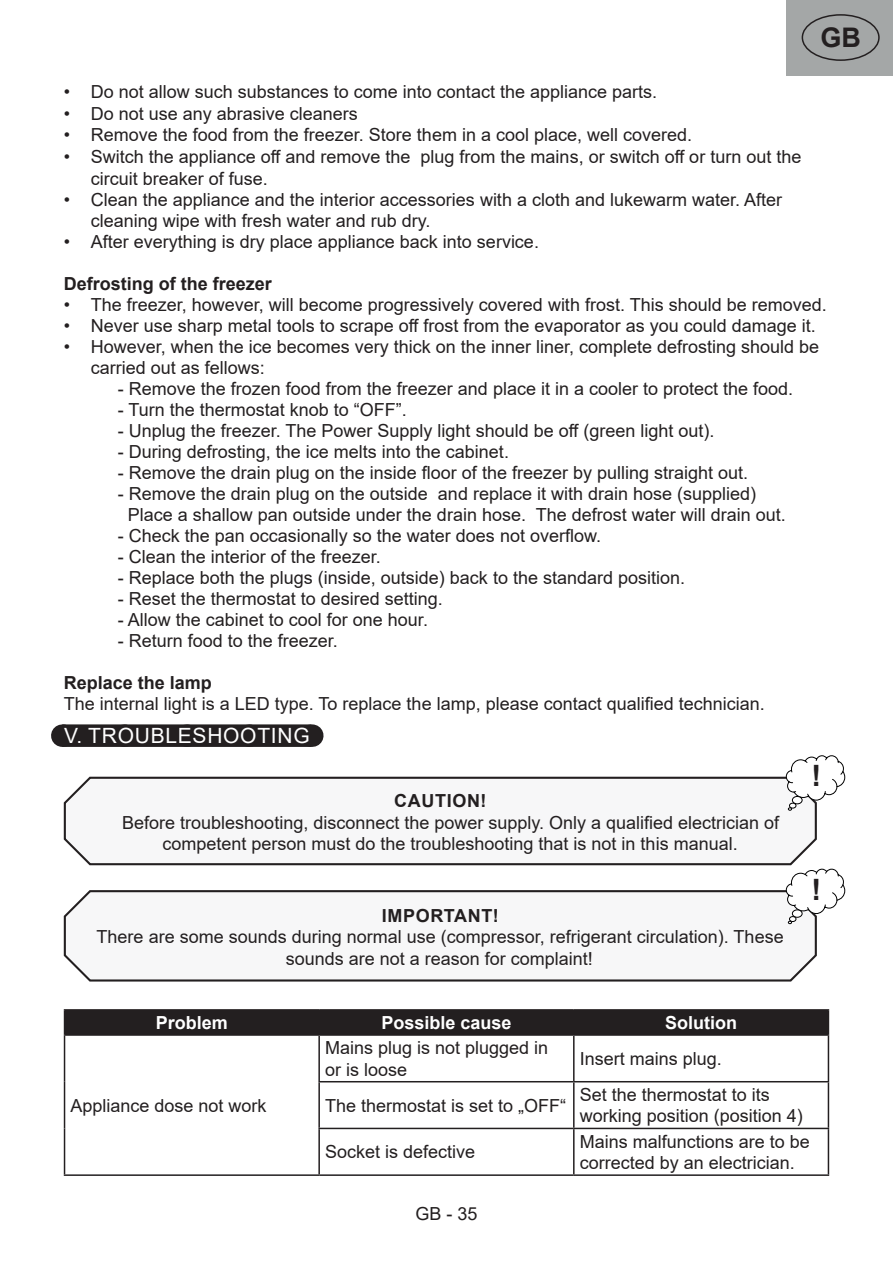
<style>
.page{position:relative;width:893px;height:1263px;background:#fff}
.page>*{position:absolute;margin:0;border:0;box-sizing:border-box;transform-origin:0 0}
.Normální{font:700 29.4px "Arial";color:#231f20}
.t1{font:700 27px "Arial";color:#231f20}
.Grafický_nadpis_ETA{font:21px "Arial";letter-spacing:.035em;color:#fff}
.t2{font:18px/21.6px "Arial";color:#231f20}
.t3{font:700 18px "Arial";color:#231f20}
.t4{font:700 18px "Arial";color:#fff}
.t5{font:700 18px "Arial";letter-spacing:.035em;color:#231f20}
</style>
<div class="page">
<div style="left:787px;top:0;width:106px;height:75px;background:#a4a7a7"></div>
<div style="left:802px;top:14px;width:78px;height:47px;border:2px solid #231f20;border-radius:50%"></div>
<div style="left:62px;top:724px;width:249px;height:23px;background:#231f20"></div>
<svg style="left:125px;top:724px;width:155px;height:23px"></svg>
<svg style="left:311px;top:724px;width:1px;height:23px"></svg>
<svg style="left:63px;top:775px;width:754px;height:91px"></svg>
<svg style="left:786px;top:755px;width:59px;height:55px"></svg>
<svg style="left:63px;top:888px;width:754px;height:94px"></svg>
<svg style="left:786px;top:869px;width:59px;height:55px"></svg>
<hr style="left:64px;top:1009px;width:255px;height:2px;background:#231f20">
<hr style="left:319px;top:1009px;width:255px;height:2px;background:#231f20">
<hr style="left:574px;top:1009px;width:255px;height:2px;background:#231f20">
<div style="left:64px;top:1010px;width:765px;height:24px;background:#231f20"></div>
<hr style="left:64px;top:1034px;width:255px;height:2px;background:#231f20">
<hr style="left:64px;top:1036px;width:1px;height:46px;background:#231f20">
<hr style="left:319px;top:1034px;width:255px;height:2px;background:#231f20">
<hr style="left:318px;top:1036px;width:2px;height:45px;background:#231f20">
<hr style="left:574px;top:1034px;width:255px;height:2px;background:#231f20">
<hr style="left:573px;top:1036px;width:2px;height:45px;background:#231f20">
<hr style="left:828px;top:1036px;width:1px;height:45px;background:#231f20">
<hr style="left:64px;top:1082px;width:1px;height:46px;background:#231f20">
<hr style="left:318px;top:1081px;width:256px;height:1px;background:#231f20">
<hr style="left:318px;top:1082px;width:2px;height:46px;background:#231f20">
<hr style="left:574px;top:1081px;width:255px;height:1px;background:#231f20">
<hr style="left:573px;top:1082px;width:2px;height:46px;background:#231f20">
<hr style="left:828px;top:1082px;width:1px;height:46px;background:#231f20">
<hr style="left:64px;top:1128px;width:1px;height:46px;background:#231f20">
<hr style="left:318px;top:1128px;width:256px;height:1px;background:#231f20">
<hr style="left:318px;top:1129px;width:2px;height:45px;background:#231f20">
<hr style="left:574px;top:1128px;width:255px;height:1px;background:#231f20">
<hr style="left:573px;top:1129px;width:2px;height:45px;background:#231f20">
<hr style="left:828px;top:1129px;width:1px;height:45px;background:#231f20">
<hr style="left:64px;top:1174px;width:255px;height:2px;background:#231f20">
<hr style="left:319px;top:1174px;width:255px;height:2px;background:#231f20">
<hr style="left:574px;top:1174px;width:255px;height:2px;background:#231f20">
<h2 class="t1" style="left:820px;top:18px;width:42px">GB</h2>
<p class="t2" style="left:64px;top:81px;width:595px">• Do not allow such substances to come into contact the appliance parts.</p>
<p class="t2" style="left:64px;top:103px;width:296px">• Do not use any abrasive cleaners</p>
<p class="t2" style="left:64px;top:124px;width:630px">• Remove the food from the freezer. Store them in a cool place, well covered.</p>
<p class="t2" style="left:91px;top:146px;width:712px;text-indent:-27px">• Switch the appliance off and remove the plug from the mains, or switch off or turn out the circuit breaker of fuse.</p>
<p class="t2" style="left:91px;top:189px;width:693px;line-height:21px;text-indent:-27px">• Clean the appliance and the interior accessories with a cloth and lukewarm water. After cleaning wipe with fresh water and rub dry.</p>
<p class="t2" style="left:64px;top:230px;width:477px">• After everything is dry place appliance back into service.</p>
<p class="t3" style="left:64px;top:271px;width:210px">Defrosting of the freezer</p>
<p class="t2" style="left:64px;top:293px;width:764px">• The freezer, however, will become progressively covered with frost. This should be removed.</p>
<p class="t2" style="left:64px;top:314px;width:753px">• Never use sharp metal tools to scrape off frost from the evaporator as you could damage it.</p>
<p class="t2" style="left:91px;top:336px;width:730px;line-height:21px;text-indent:-27px">• However, when the ice becomes very thick on the inner liner, complete defrosting should be carried out as fellows:</p>
<p class="t2" style="left:118px;top:377px;width:677px">- Remove the frozen food from the freezer and place it in a cooler to protect the food.</p>
<p class="t2" style="left:118px;top:398px;width:291px">- Turn the thermostat knob to “OFF”.</p>
<p class="t2" style="left:118px;top:419px;width:598px">- Unplug the freezer. The Power Supply light should be off (green light out).</p>
<p class="t2" style="left:118px;top:440px;width:393px">- During defrosting, the ice melts into the cabinet.</p>
<p class="t2" style="left:118px;top:461px;width:632px">- Remove the drain plug on the inside floor of the freezer by pulling straight out.</p>
<p class="t2" style="left:128px;top:483px;width:660px;line-height:21px;text-indent:-10px">- Remove the drain plug on the outside and replace it with drain hose (supplied)<br>Place a shallow pan outside under the drain hose. The defrost water will drain out.</p>
<p class="t2" style="left:118px;top:524px;width:485px">- Check the pan occasionally so the water does not overflow.</p>
<p class="t2" style="left:118px;top:545px;width:265px">- Clean the interior of the freezer.</p>
<p class="t2" style="left:118px;top:566px;width:569px">- Replace both the plugs (inside, outside) back to the standard position.</p>
<p class="t2" style="left:118px;top:587px;width:327px">- Reset the thermostat to desired setting.</p>
<p class="t2" style="left:118px;top:608px;width:312px">- Allow the cabinet to cool for one hour.</p>
<p class="t2" style="left:118px;top:629px;width:222px">- Return food to the freezer.</p>
<p class="t3" style="left:64px;top:670px;width:150px">Replace the lamp</p>
<p class="t2" style="left:64px;top:692px;width:703px">The internal light is a LED type. To replace the lamp, please contact qualified technician.</p>
<p class="Grafický_nadpis_ETA" style="left:64px;top:721px;width:247px">V. TROUBLESHOOTING</p>
<p class="t5" style="left:394px;top:788px;width:94px">CAUTION!</p>
<p class="t2" style="left:122px;top:811px;width:659px;text-align:center">Before troubleshooting, disconnect the power supply. Only a qualified electrician of competent person must do the troubleshooting that is not in this manual.</p>
<p class="t5" style="left:382px;top:903px;width:119px">IMPORTANT!</p>
<p class="t2" style="left:97px;top:926px;width:688px;text-align:center">There are some sounds during normal use (compressor, refrigerant circulation). These sounds are not a reason for complaint!</p>
<p class="t4" style="left:156px;top:1010px;width:74px">Problem</p>
<p class="t4" style="left:381px;top:1010px;width:132px">Possible cause</p>
<p class="t4" style="left:665px;top:1010px;width:73px">Solution</p>
<p class="Normální" style="left:811px;top:755px;width:11px">!</p>
<p class="Normální" style="left:811px;top:869px;width:11px">!</p>
<p class="t2" style="left:71px;top:1094px;width:198px">Appliance dose not work</p>
<p class="t2" style="left:325px;top:1037px;width:225px">Mains plug is not plugged in or is loose</p>
<p class="t2" style="left:580px;top:1048px;width:144px">Insert mains plug.</p>
<p class="t2" style="left:325px;top:1094px;width:243px">The thermostat is set to „OFF“</p>
<p class="t2" style="left:580px;top:1083px;width:225px">Set the thermostat to its working position (position 4)</p>
<p class="t2" style="left:325px;top:1141px;width:152px">Socket is defective</p>
<p class="t2" style="left:580px;top:1130px;width:232px">Mains malfunctions are to be corrected by an electrician.</p>
<p class="t2" style="left:415px;top:1203px;width:64px">GB - 35</p>
</div>
